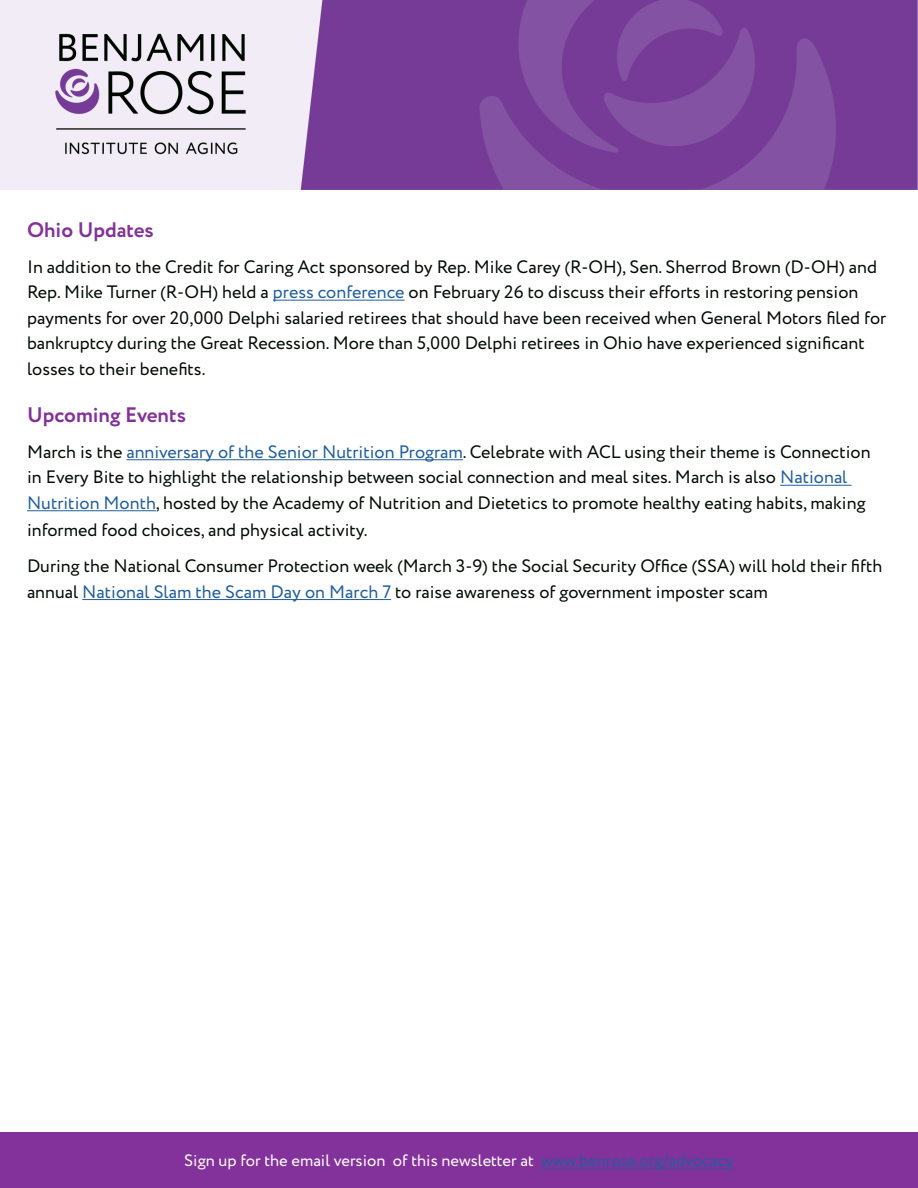
<style>
.page{position:relative;width:918px;height:1188px;background:#fff}
.page>*{position:absolute;margin:0;border:0;box-sizing:border-box;transform-origin:0 0}
.t1{font:700 21px "Circe";color:#84329b}
.t2{font:18px/25.5px "Circe";color:#010c03}
.t3{font:16.5px "Circe";color:#fff}
.s1{color:#215e9e}
</style>
<div class="page">
<img style="left:0;top:0;width:918px;height:190px">
<div style="left:0;top:1133px;width:918px;height:55px;background:#84329b"></div>
<hr style="left:541px;top:1168px;width:193px;height:1px;background:#215e9e">
<hr style="left:273px;top:300px;width:132px;height:1px;background:#215e9e">
<hr style="left:126px;top:459px;width:337px;height:1px;background:#215e9e">
<hr style="left:780px;top:485px;width:72px;height:1px;background:#215e9e">
<hr style="left:27px;top:510px;width:129px;height:1px;background:#215e9e">
<hr style="left:82px;top:599px;width:309px;height:1px;background:#215e9e">
<p class="t1" style="left:27px;top:215px;width:128px">Ohio Updates</p>
<p class="t2" style="left:27px;top:255px;width:861px">In addition to the Credit for Caring Act sponsored by Rep. Mike Carey (R-OH), Sen. Sherrod Brown (D-OH) and Rep. Mike Turner (R-OH) held a <span class="s1">press conference</span> on February 26 to discuss their efforts in restoring pension payments for over 20,000 Delphi salaried retirees that should have been received when General Motors filed for bankruptcy during the Great Recession. More than 5,000 Delphi retirees in Ohio have experienced significant losses to their benefits.</p>
<p class="t1" style="left:27px;top:400px;width:161px">Upcoming Events</p>
<p class="t2" style="left:27px;top:439px;width:845px;line-height:26px">March is the <span class="s1">anniversary of the Senior Nutrition Program</span>. Celebrate with ACL using their theme is Connection in Every Bite to highlight the relationship between social connection and meal sites. March is also <span class="s1">National Nutrition Month</span>, hosted by the Academy of Nutrition and Dietetics to promote healthy eating habits, making informed food choices, and physical activity.</p>
<p class="t2" style="left:27px;top:554px;width:857px">During the National Consumer Protection week (March 3-9) the Social Security Office (SSA) will hold their fifth annual <span class="s1">National Slam the Scam Day on March 7</span> to raise awareness of government imposter scam</p>
<p class="t3" style="left:184px;top:1150px;width:551px">Sign up for the email version of this newsletter at <span class="s1">www.benrose.org/advocacy</span></p>
</div>
